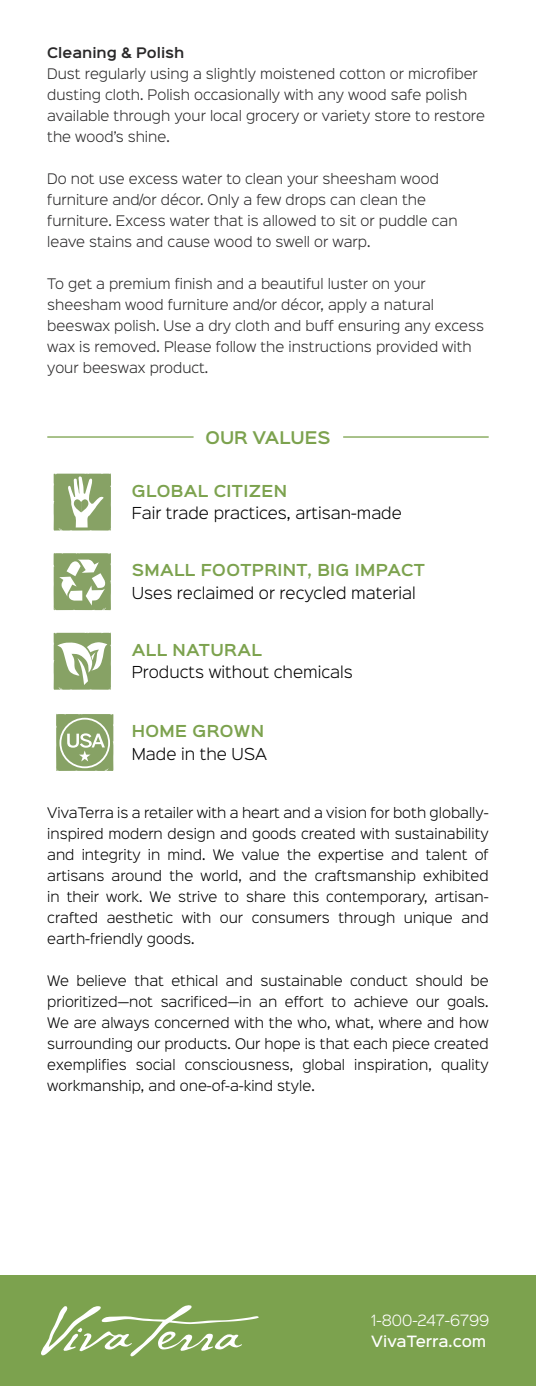
<style>
.page{position:relative;width:536px;height:1386px;background:#fff}
.page>*{position:absolute;margin:0;border:0;box-sizing:border-box;transform-origin:0 0}
.t1{font:600 15.75px "Sinkin Sans 600";color:#7ca24e}
.t2{font:300 14.88px "Sinkin Sans 300";color:#000}
.t3{font:600 14.88px "Sinkin Sans 600";letter-spacing:.025em;color:#7ca24e}
.t4{font:300 14px "Sinkin Sans 300";color:#fff}
.t5{font:500 14px "Sinkin Sans 500";color:#fff}
.t6{font:300 13.12px/21px "Sinkin Sans 300";color:#000;text-align:justify}
.t7{font:300 13.12px/21px "Sinkin Sans 300";color:#292829}
.t8{font:600 13.12px "Sinkin Sans 600";color:#292829}
</style>
<div class="page">
<div style="left:0;top:1276px;width:536px;height:110px;background:#7ca24e"></div>
<svg style="left:41px;top:1305px;width:217px;height:51px"></svg>
<hr style="left:47px;top:436px;width:146px;height:2px;background:#7ca24e">
<hr style="left:343px;top:436px;width:145px;height:2px;background:#7ca24e">
<svg style="left:54px;top:473px;width:57px;height:58px"></svg>
<svg style="left:54px;top:553px;width:57px;height:57px"></svg>
<svg style="left:54px;top:632px;width:57px;height:58px"></svg>
<svg style="left:56px;top:714px;width:57px;height:57px;background:#9cb280"></svg>
<p class="t8" style="left:47px;top:41px;width:139px">Cleaning &amp; Polish</p>
<p class="t7" style="left:47px;top:62px;width:439px">Dust regularly using a slightly moistened cotton or microfiber dusting cloth. Polish occasionally with any wood safe polish available through your local grocery or variety store to restore the wood’s shine.</p>
<p class="t7" style="left:47px;top:167px;width:411px">Do not use excess water to clean your sheesham wood furniture and/or décor. Only a few drops can clean the furniture. Excess water that is allowed to sit or puddle can leave stains and cause wood to swell or warp.</p>
<p class="t7" style="left:47px;top:272px;width:438px">To get a premium finish and a beautiful luster on your sheesham wood furniture and/or décor, apply a natural beeswax polish. Use a dry cloth and buff ensuring any excess wax is removed. Please follow the instructions provided with your beeswax product.</p>
<p class="t1" style="left:205px;top:424px;width:126px">OUR VALUES</p>
<p class="t3" style="left:132px;top:478px;width:157px">GLOBAL CITIZEN</p>
<p class="t2" style="left:132px;top:501px;width:271px">Fair trade practices, artisan-made</p>
<p class="t3" style="left:132px;top:557px;width:294px">SMALL FOOTPRINT, BIG IMPACT</p>
<p class="t2" style="left:132px;top:581px;width:285px">Uses reclaimed or recycled material</p>
<p class="t3" style="left:132px;top:637px;width:131px">ALL NATURAL</p>
<p class="t2" style="left:132px;top:660px;width:222px">Products without chemicals</p>
<p class="t3" style="left:132px;top:718px;width:134px">HOME GROWN</p>
<p class="t2" style="left:132px;top:742px;width:137px">Made in the USA</p>
<p class="t6" style="left:47px;top:801px;width:443px">VivaTerra is a retailer with a heart and a vision for both globally&shy;inspired modern design and goods created with sustainability and integrity in mind. We value the expertise and talent of artisans around the world, and the craftsmanship exhibited in their work. We strive to share this contemporary, artisan&shy;crafted aesthetic with our consumers through unique and earth-friendly goods.</p>
<p class="t6" style="left:47px;top:969px;width:443px">We believe that ethical and sustainable conduct should be prioritized—not sacrificed—in an effort to achieve our goals.<br>We are always concerned with the who, what, where and how surrounding our products. Our hope is that each piece created exemplifies social consciousness, global inspiration, quality workmanship, and one-of-a-kind style.</p>
<p class="t4" style="left:371px;top:1309px;width:119px">1-800-247-6799</p>
<p class="t5" style="left:371px;top:1329px;width:116px">VivaTerra.com</p>
</div>
